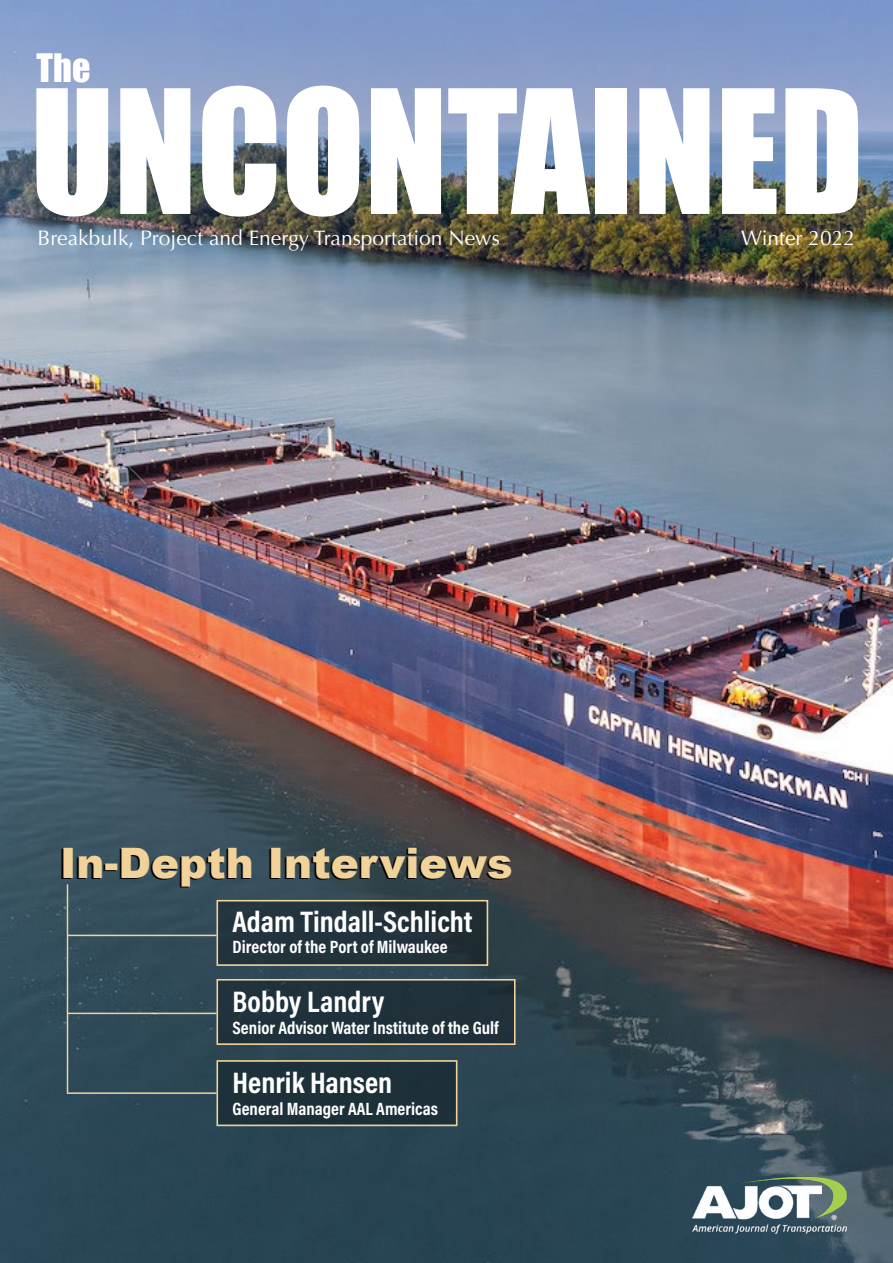
<style>
.page{position:relative;width:893px;height:1263px;background:#fff}
.page>*{position:absolute;margin:0;border:0;box-sizing:border-box;transform-origin:0 0}
.t1{font:159px "Impact";color:#fff;scale:.96 1}
.t2{font:900 42px "Arial";color:#f1d39a}
.t3{font:36px "Impact";color:#fff}
.t4{font:30px "Acumin Variable Concept";color:#fff}
.t5{font:21px "Optima";color:#fff}
.t6{font:18px "Acumin Variable Concept";color:#fff}
</style>
<div class="page">
<img style="left:0;top:0;width:893px;height:1263px">
<img style="left:686px;top:1163px;width:168px;height:76px">
<div style="left:217px;top:900px;width:271px;height:66px;background:#23333d"></div>
<div style="left:217px;top:979px;width:298px;height:66px;background:#20313a"></div>
<div style="left:217px;top:1060px;width:240px;height:66px;background:#1d3039"></div>
<hr style="left:68px;top:935px;width:149px;height:1px;background:#f1d39a">
<div style="left:217px;top:900px;width:271px;height:66px;border:2px solid #f1d39a"></div>
<div style="left:217px;top:979px;width:298px;height:66px;border:2px solid #f1d39a"></div>
<div style="left:217px;top:1060px;width:240px;height:66px;border:2px solid #f1d39a"></div>
<hr style="left:68px;top:1092px;width:149px;height:2px;background:#f1d39a">
<hr style="left:68px;top:1013px;width:149px;height:1px;background:#f1d39a">
<hr style="left:67px;top:884px;width:1px;height:210px;background:#f1d39a">
<h3 class="t3" style="left:37px;top:40px;width:55px">The</h3>
<h1 class="t1" style="left:31px;top:28px;width:869px">UNCONTAINED</h1>
<p class="t5" style="left:38px;top:226px;width:464px">Breakbulk, Project and Energy Transportation News</p>
<p class="t5" style="left:741px;top:226px;width:116px">Winter 2022</p>
<h2 class="t2" style="left:60px;top:833px;width:454px">In-Depth Interviews</h2>
<h3 class="t4" style="left:232px;top:901px;width:241px">Adam Tindall-Schlicht</h3>
<p class="t6" style="left:232px;top:935px;width:217px">Director of the Port of Milwaukee</p>
<h3 class="t4" style="left:232px;top:981px;width:153px">Bobby Landry</h3>
<p class="t6" style="left:232px;top:1015px;width:268px">Senior Advisor Water Institute of the Gulf</p>
<h3 class="t4" style="left:232px;top:1062px;width:161px">Henrik Hansen</h3>
<p class="t6" style="left:232px;top:1096px;width:207px">General Manager AAL Americas</p>
</div>
